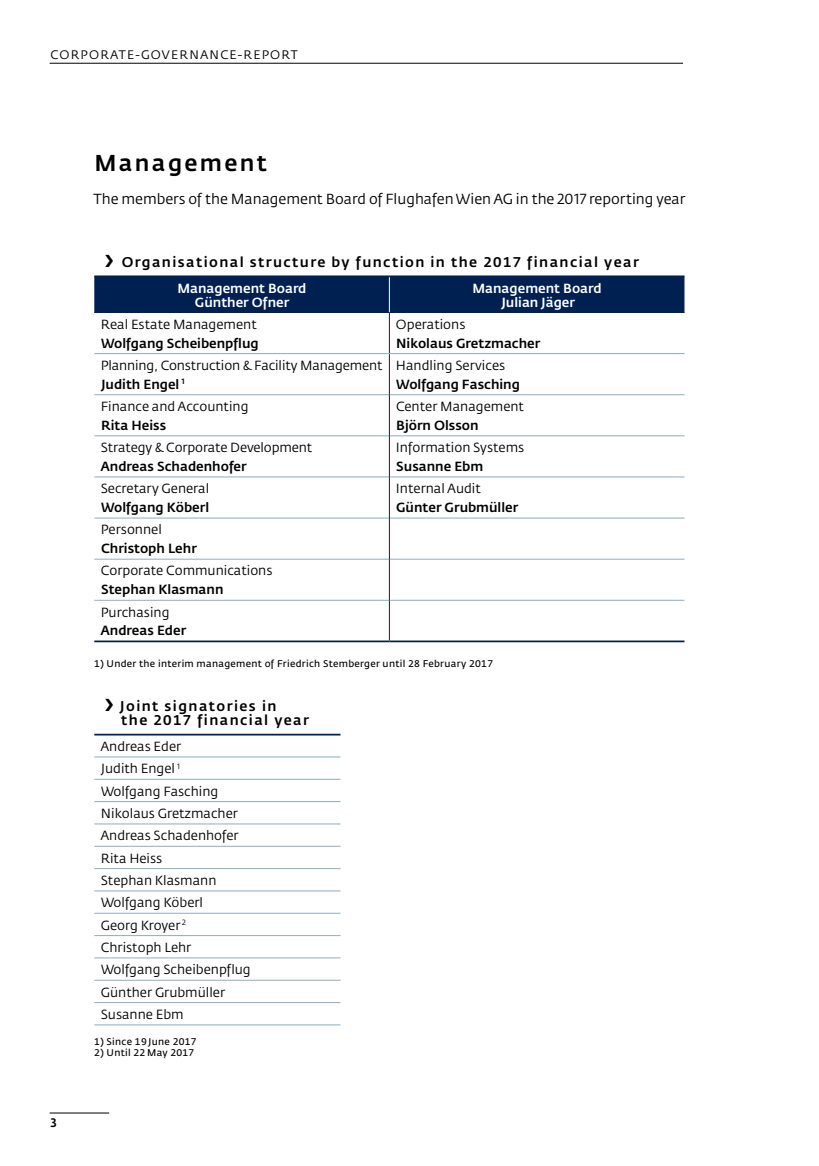
<style>
.page{position:relative;width:819px;height:1166px;background:#fff}
.page>*{position:absolute;margin:0;border:0;box-sizing:border-box;transform-origin:0 0}
.t1{font:500 22.75px "Fedra Sans VA";letter-spacing:.1em;color:#000}
.t2{font:14.35px "Fedra Sans VA";color:#000}
.t3{font:14px/14px "Fedra Sans VA Medium TF";letter-spacing:.1em;color:#000}
.t4{font:13.12px/22.4px "Fedra Sans VA";color:#000}
.t5{font:500 13.12px "Fedra Sans VA";color:#000}
.t6{font:13.12px/14px "Fedra Sans VA Medium TF";color:#fff;text-align:center}
.t7{font:12.25px "Fedra Sans VA";letter-spacing:.1em;color:#000}
.t8{font:500 12.25px "Fedra Sans VA";color:#000}
.t9{font:9.62px "Fedra Sans VA Normal TF";letter-spacing:.03em;color:#000}
.s1{font-weight:500}
</style>
<div class="page">
<hr style="left:50px;top:1112px;width:59px;height:1px;background:#000">
<hr style="left:50px;top:63px;width:633px;height:1px;background:#000">
<div style="left:94px;top:277px;width:590px;height:35px;background:#002052"></div>
<hr style="left:94px;top:640px;width:295px;height:2px;background:#002052">
<hr style="left:389px;top:640px;width:295px;height:2px;background:#002052">
<hr style="left:94px;top:275px;width:295px;height:2px;background:#002052">
<hr style="left:389px;top:275px;width:295px;height:2px;background:#002052">
<hr style="left:94px;top:312px;width:295px;height:1px;background:#002052">
<hr style="left:389px;top:312px;width:295px;height:1px;background:#002052">
<hr style="left:389px;top:353px;width:295px;height:1px;background:#91acbc">
<hr style="left:94px;top:394px;width:295px;height:1px;background:#91acbc">
<hr style="left:390px;top:394px;width:294px;height:1px;background:#91acbc">
<hr style="left:94px;top:435px;width:295px;height:1px;background:#91acbc">
<hr style="left:390px;top:435px;width:294px;height:1px;background:#91acbc">
<hr style="left:94px;top:476px;width:295px;height:1px;background:#91acbc">
<hr style="left:390px;top:476px;width:294px;height:1px;background:#91acbc">
<hr style="left:94px;top:518px;width:295px;height:1px;background:#91acbc">
<hr style="left:390px;top:518px;width:294px;height:1px;background:#91acbc">
<hr style="left:94px;top:559px;width:295px;height:1px;background:#91acbc">
<hr style="left:390px;top:559px;width:294px;height:1px;background:#91acbc">
<hr style="left:94px;top:600px;width:295px;height:1px;background:#91acbc">
<hr style="left:390px;top:600px;width:294px;height:1px;background:#91acbc">
<hr style="left:389px;top:313px;width:1px;height:40px;background:#002052">
<hr style="left:389px;top:354px;width:1px;height:41px;background:#002052">
<hr style="left:389px;top:395px;width:1px;height:41px;background:#002052">
<hr style="left:389px;top:436px;width:1px;height:41px;background:#002052">
<hr style="left:389px;top:477px;width:1px;height:41px;background:#002052">
<hr style="left:389px;top:518px;width:1px;height:41px;background:#002052">
<hr style="left:389px;top:559px;width:1px;height:41px;background:#002052">
<hr style="left:389px;top:600px;width:1px;height:40px;background:#002052">
<hr style="left:389px;top:277px;width:1px;height:35px;background:#fff">
<hr style="left:94px;top:353px;width:295px;height:1px;background:#91acbc">
<hr style="left:94px;top:734px;width:246px;height:1px;background:#002052">
<hr style="left:94px;top:756px;width:246px;height:1px;background:#91acbc">
<hr style="left:94px;top:779px;width:246px;height:1px;background:#91acbc">
<hr style="left:94px;top:801px;width:246px;height:1px;background:#91acbc">
<hr style="left:94px;top:823px;width:246px;height:1px;background:#91acbc">
<hr style="left:94px;top:846px;width:246px;height:1px;background:#91acbc">
<hr style="left:94px;top:868px;width:246px;height:1px;background:#91acbc">
<hr style="left:94px;top:890px;width:246px;height:1px;background:#91acbc">
<hr style="left:94px;top:913px;width:246px;height:1px;background:#91acbc">
<hr style="left:94px;top:935px;width:246px;height:1px;background:#91acbc">
<hr style="left:94px;top:957px;width:246px;height:1px;background:#91acbc">
<hr style="left:94px;top:980px;width:246px;height:1px;background:#91acbc">
<hr style="left:94px;top:1002px;width:246px;height:1px;background:#91acbc">
<hr style="left:94px;top:1024px;width:246px;height:1px;background:#91acbc">
<p class="t7" style="left:50px;top:47px;width:249px">CORPORATE-GOVERNANCE-REPORT</p>
<h1 class="t1" style="left:94px;top:149px;width:174px">Management</h1>
<p class="t2" style="left:94px;top:190px;width:593px">The members of the Management Board of Flughafen Wien AG in the 2017 reporting year</p>
<p class="t3" style="left:122px;top:255px;width:518px">Organisational structure by function in the 2017 financial year</p>
<p class="t6" style="left:177px;top:281px;width:131px">Management Board<br>Günther Ofner</p>
<p class="t6" style="left:472px;top:281px;width:131px">Management Board<br>Julian Jäger</p>
<p class="t4" style="left:101px;top:313px;width:157px">Real Estate Management</p>
<p class="t5" style="left:101px;top:335px;width:159px">Wolfgang Scheibenpflug</p>
<p class="t4" style="left:396px;top:313px;width:71px">Operations</p>
<p class="t5" style="left:396px;top:335px;width:146px">Nikolaus Gretzmacher</p>
<p class="t4" style="left:101px;top:356px;width:283px;line-height:18.9px">Planning, Construction &amp; Facility Management<br><span class="s1">Judith Engel</span> <sup>1</sup></p>
<p class="t4" style="left:396px;top:354px;width:111px">Handling Services</p>
<p class="t5" style="left:396px;top:376px;width:125px">Wolfgang Fasching</p>
<p class="t4" style="left:101px;top:395px;width:149px">Finance and Accounting</p>
<p class="t5" style="left:101px;top:417px;width:66px">Rita Heiss</p>
<p class="t4" style="left:396px;top:395px;width:129px">Center Management</p>
<p class="t5" style="left:396px;top:417px;width:84px">Björn Olsson</p>
<p class="t4" style="left:101px;top:436px;width:213px">Strategy &amp; Corporate Development</p>
<p class="t5" style="left:100px;top:458px;width:148px">Andreas Schadenhofer</p>
<p class="t4" style="left:396px;top:436px;width:130px">Information Systems</p>
<p class="t5" style="left:396px;top:458px;width:88px">Susanne Ebm</p>
<p class="t4" style="left:101px;top:477px;width:110px">Secretary General</p>
<p class="t5" style="left:101px;top:499px;width:109px">Wolfgang Köberl</p>
<p class="t4" style="left:396px;top:477px;width:86px">Internal Audit</p>
<p class="t5" style="left:396px;top:499px;width:124px">Günter Grubmüller</p>
<p class="t8" style="left:50px;top:1114px;width:8px">3</p>
<p class="t4" style="left:101px;top:518px;width:62px">Personnel</p>
<p class="t5" style="left:101px;top:540px;width:97px">Christoph Lehr</p>
<p class="t4" style="left:101px;top:559px;width:173px">Corporate Communications</p>
<p class="t5" style="left:101px;top:581px;width:124px">Stephan Klasmann</p>
<p class="t4" style="left:101px;top:601px;width:70px">Purchasing</p>
<p class="t5" style="left:100px;top:623px;width:87px">Andreas Eder</p>
<p class="t9" style="left:94px;top:658px;width:400px">1) Under the interim management of Friedrich Stemberger until 28 February 2017</p>
<p class="t3" style="left:120px;top:699px;width:190px">Joint signatories in<br>the 2017 financial year</p>
<p class="t4" style="left:100px;top:735px;width:152px">Andreas Eder<br>Judith Engel <sup>1<br></sup>Wolfgang Fasching<br>Nikolaus Gretzmacher<br>Andreas Schadenhofer<br>Rita Heiss<br>Stephan Klasmann<br>Wolfgang Köberl<br>Georg Kroyer <sup>2<br></sup>Christoph Lehr<br>Wolfgang Scheibenpflug<br>Günther Grubmüller<br>Susanne Ebm</p>
<p class="t9" style="left:94px;top:1035px;width:104px">1) Since 19 June 2017</p>
<p class="t9" style="left:94px;top:1046px;width:102px">2) Until 22 May 2017</p>
</div>
